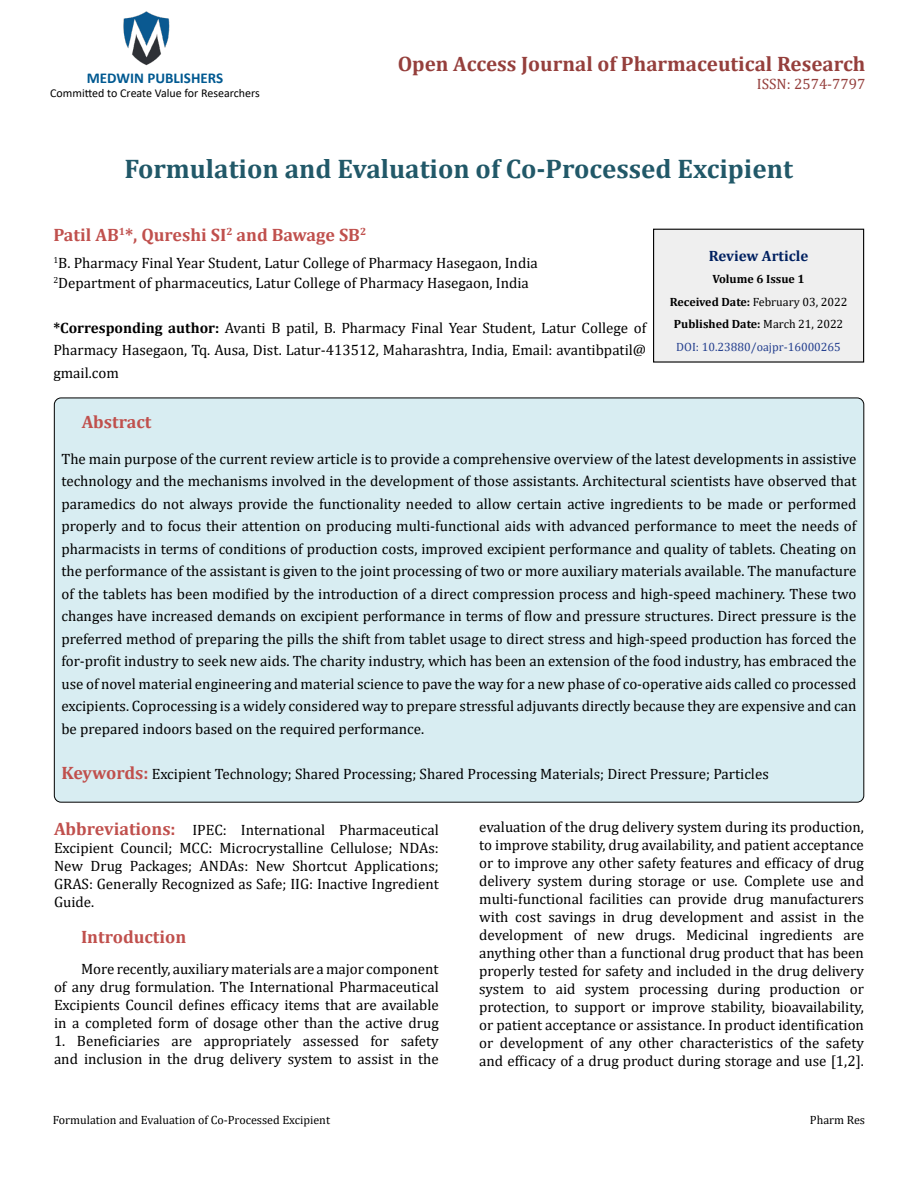
<style>
.page{position:relative;width:918px;height:1188px;background:#fff}
.page>*{position:absolute;margin:0;border:0;box-sizing:border-box;transform-origin:0 0}
.t1{font:700 27px "Cambria";color:#215868}
.t2{font:700 21px "Cambria";color:#953f3c}
.t3{font:700 18px "Cambria";color:#c0504d}
.t4{font:15px/18px "Cambria";color:#000;text-align:justify}
.t5{font:700 15px "Calibri";color:#005991}
.t6{font:15px "Cambria";color:#953f3c}
.t7{font:700 15px "Cambria";color:#002060}
.t8{font:700 12px/22.5px "Cambria";color:#000;text-align:center}
.t9{font:12px "Cambria";color:#000}
.t10{font:12px "Calibri";color:#000}
.s1{font-weight:700}
.s2{font-weight:400}
.s3{font-weight:400;color:#25408f}
.s4{font-weight:700;font-size:18px;color:#c0504d}
</style>
<div class="page">
<img style="left:123px;top:11px;width:47px;height:55px">
<div style="left:654px;top:229px;width:210px;height:133px;background:#efefef"></div>
<div style="left:653px;top:229px;width:211px;height:134px;border:1px solid #000"></div>
<div style="left:54px;top:398px;width:810px;height:404px;background:#d8edf2;border-radius:7px"></div>
<p class="t5" style="left:87px;top:67px;width:138px">MEDWIN PUBLISHERS</p>
<p class="t10" style="left:50px;top:85px;width:211px">Committed to Create Value for Researchers</p>
<h2 class="t2" style="left:398px;top:49px;width:469px">Open Access Journal of Pharmaceutical Research</h2>
<p class="t6" style="left:757px;top:75px;width:110px">ISSN: 2574-7797</p>
<h1 class="t1" style="left:124px;top:149px;width:670px">Formulation and Evaluation of Co-Processed Excipient</h1>
<p class="t3" style="left:53px;top:222px;width:314px">Patil AB<sup>1</sup>*, Qureshi SI<sup>2</sup> and Bawage SB<sup>2</sup></p>
<p class="t4" style="left:53px;top:252px;width:486px;line-height:20.2px"><sup>1</sup>B. Pharmacy Final Year Student, Latur College of Pharmacy Hasegaon, India<br><sup>2</sup>Department of pharmaceutics, Latur College of Pharmacy Hasegaon, India</p>
<p class="t4" style="left:53px;top:316px;width:594px;line-height:22.5px"><span class="s1">*Corresponding author:</span> Avanti B patil, B. Pharmacy Final Year Student, Latur College of Pharmacy Hasegaon, Tq. Ausa, Dist. Latur-413512, Maharashtra, India, Email: avantibpatil@ gmail.com</p>
<p class="t7" style="left:709px;top:245px;width:101px">Review Article</p>
<p class="t8" style="left:670px;top:268px;width:179px">Volume 6 Issue 1<br>Received Date: <span class="s2">February 03, 2022<br></span>Published Date: <span class="s2">March 21, 2022<br></span><span class="s3">DOI: 10.23880/oajpr-16000265</span></p>
<p class="t3" style="left:82px;top:409px;width:71px">Abstract</p>
<p class="t4" style="left:61px;top:448px;width:797px;line-height:22.5px">The main purpose of the current review article is to provide a comprehensive overview of the latest developments in assistive technology and the mechanisms involved in the development of those assistants. Architectural scientists have observed that paramedics do not always provide the functionality needed to allow certain active ingredients to be made or performed properly and to focus their attention on producing multi-functional aids with advanced performance to meet the needs of pharmacists in terms of conditions of production costs, improved excipient performance and quality of tablets. Cheating on the performance of the assistant is given to the joint processing of two or more auxiliary materials available. The manufacture of the tablets has been modified by the introduction of a direct compression process and high-speed machinery. These two changes have increased demands on excipient performance in terms of flow and pressure structures. Direct pressure is the preferred method of preparing the pills the shift from tablet usage to direct stress and high-speed production has forced the for-profit industry to seek new aids. The charity industry, which has been an extension of the food industry, has embraced the use of novel material engineering and material science to pave the way for a new phase of co-operative aids called co processed excipients. Coprocessing is a widely considered way to prepare stressful adjuvants directly because they are expensive and can be prepared indoors based on the required performance.</p>
<p class="t4" style="left:61px;top:765px;width:709px"><span class="s4">Keywords:</span> Excipient Technology; Shared Processing; Shared Processing Materials; Direct Pressure; Particles</p>
<p class="t4" style="left:54px;top:821px;width:386px"><span class="s4">Abbreviations:</span> IPEC: International Pharmaceutical Excipient Council; MCC: Microcrystalline Cellulose; NDAs:<br>New Drug Packages; ANDAs: New Shortcut Applications; GRAS: Generally Recognized as Safe; IIG: Inactive Ingredient Guide.</p>
<p class="t3" style="left:81px;top:924px;width:107px">Introduction</p>
<p class="t4" style="left:54px;top:960px;width:386px;text-indent:27px">More recently, auxiliary materials are a major component of any drug formulation. The International Pharmaceutical Excipients Council defines efficacy items that are available in a completed form of dosage other than the active drug</p>
<p class="t4" style="left:54px;top:1032px;width:386px">1. Beneficiaries are appropriately assessed for safety and inclusion in the drug delivery system to assist in the</p>
<p class="t4" style="left:479px;top:818px;width:386px">evaluation of the drug delivery system during its production, to improve stability, drug availability, and patient acceptance or to improve any other safety features and efficacy of drug delivery system during storage or use. Complete use and multi-functional facilities can provide drug manufacturers with cost savings in drug development and assist in the development of new drugs. Medicinal ingredients are anything other than a functional drug product that has been properly tested for safety and included in the drug delivery system to aid system processing during production or protection, to support or improve stability, bioavailability, or patient acceptance or assistance. In product identification or development of any other characteristics of the safety and efficacy of a drug product during storage and use [1,2].</p>
<p class="t9" style="left:53px;top:1113px;width:279px">Formulation and Evaluation of Co-Processed Excipient</p>
<p class="t9" style="left:810px;top:1113px;width:57px">Pharm Res</p>
</div>
